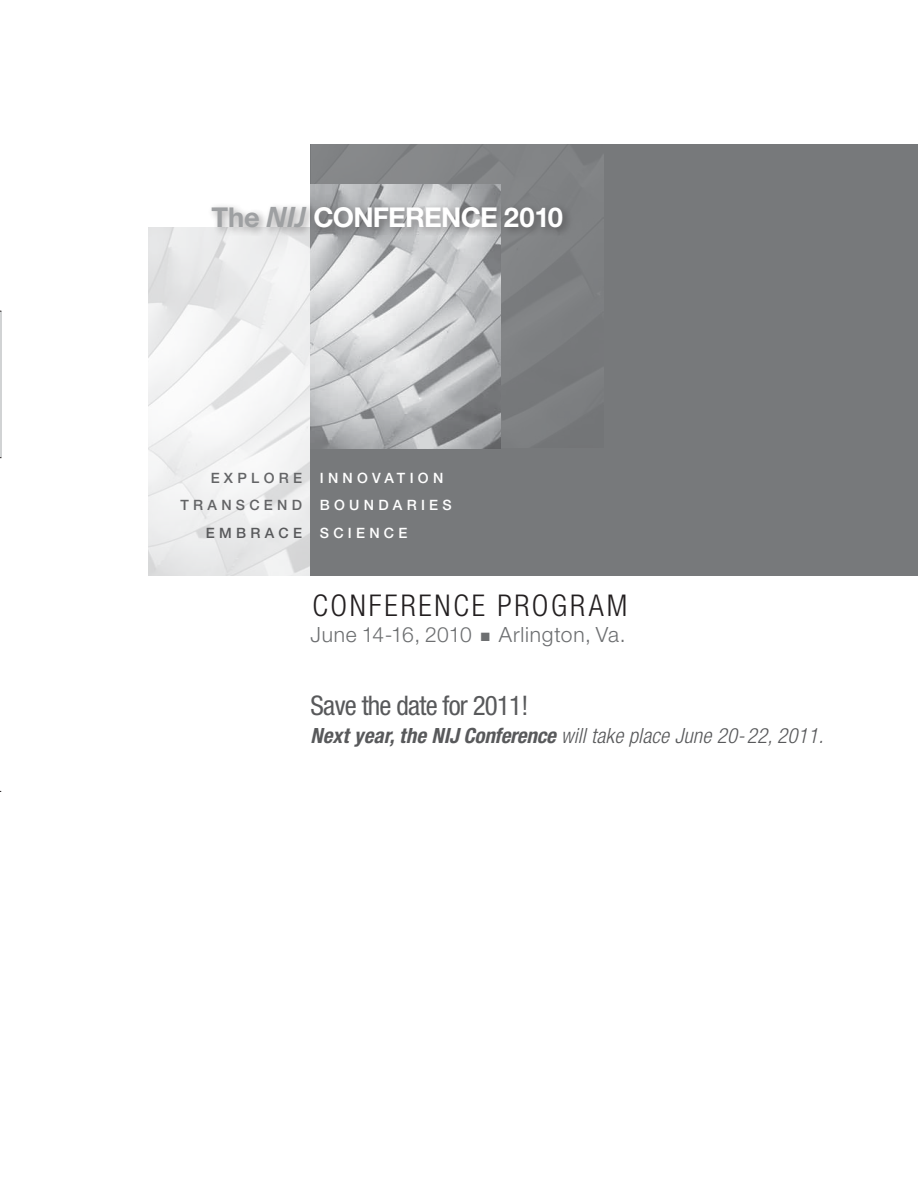
<style>
.page{position:relative;width:918px;height:1188px;background:#fff}
.page>*{position:absolute;margin:0;border:0;box-sizing:border-box;transform-origin:0 0}
.t1{font:300 condensed 30px "Helvetica Neue LT Std";letter-spacing:.09em;color:#231f20}
.t2{font:700 27.3px "Helvetica Neue LT Std";letter-spacing:-.025em;color:#fff}
.t3{font:condensed 27px "Helvetica Neue LT Std";letter-spacing:-.03em;color:#58595b}
.t4{font:italic 300 condensed 21px "Helvetica Neue LT Std";letter-spacing:.01em;color:#58595b}
.t5{font:300 21px "Helvetica Neue LT Std";letter-spacing:.035em;color:#6d6f71}
.t6{font:500 14.25px "Helvetica Neue LT Std";letter-spacing:.3em;color:#fff}
.t7{font:500 14.25px "Helvetica Neue LT Std";letter-spacing:.3em;color:#58595b}
.t8{font:500 14.25px "Helvetica Neue LT Std";letter-spacing:.3em;color:#636466}
.s1{color:#9ea0a2}
.s2{font-family:"Frutiger LT Std";font-style:italic;font-size:28.8px;color:#9ea0a2}
.s3{color:#636466}
.s4{color:#fff}
.s5{font-weight:700}
</style>
<div class="page">
<hr style="left:0;top:312px;width:1px;height:145px;background:#d1d3d4">
<img style="left:148px;top:227px;width:163px;height:349px">
<div style="left:311px;top:144px;width:607px;height:432px;background:#77797b"></div>
<img style="left:311px;top:144px;width:292px;height:279px">
<img style="left:311px;top:185px;width:190px;height:263px">
<div style="left:206px;top:201px;width:366px;height:35px;background:#231f20;opacity:.32"></div>
<h2 class="t2" style="left:211px;top:200px;width:353px"><span class="s1">THE</span> <span class="s2">NIJ</span> CONFERENCE 2010</h2>
<p class="t8" style="left:211px;top:469px;width:91px">EXPLORE</p>
<p class="t6" style="left:320px;top:469px;width:125px">INNOVATI ON</p>
<p class="t6" style="left:174px;top:497px;width:279px"><span class="s3">T RANSCEND</span> BOUNDARIE S</p>
<p class="t7" style="left:206px;top:524px;width:202px">EMB RACE <span class="s4">S CIE NCE</span></p>
<h1 class="t1" style="left:312px;top:588px;width:317px">CONFERENCE PROGRAM</h1>
<p class="t5" style="left:311px;top:622px;width:317px">June 14-16, 2010 ■ Arlington, Va.</p>
<p class="t3" style="left:311px;top:690px;width:219px">Save the date for 2011!</p>
<p class="t4" style="left:311px;top:723px;width:514px"><span class="s5">Next year, the NIJ Conference</span> will take place June 20-22, 2011.</p>
</div>
